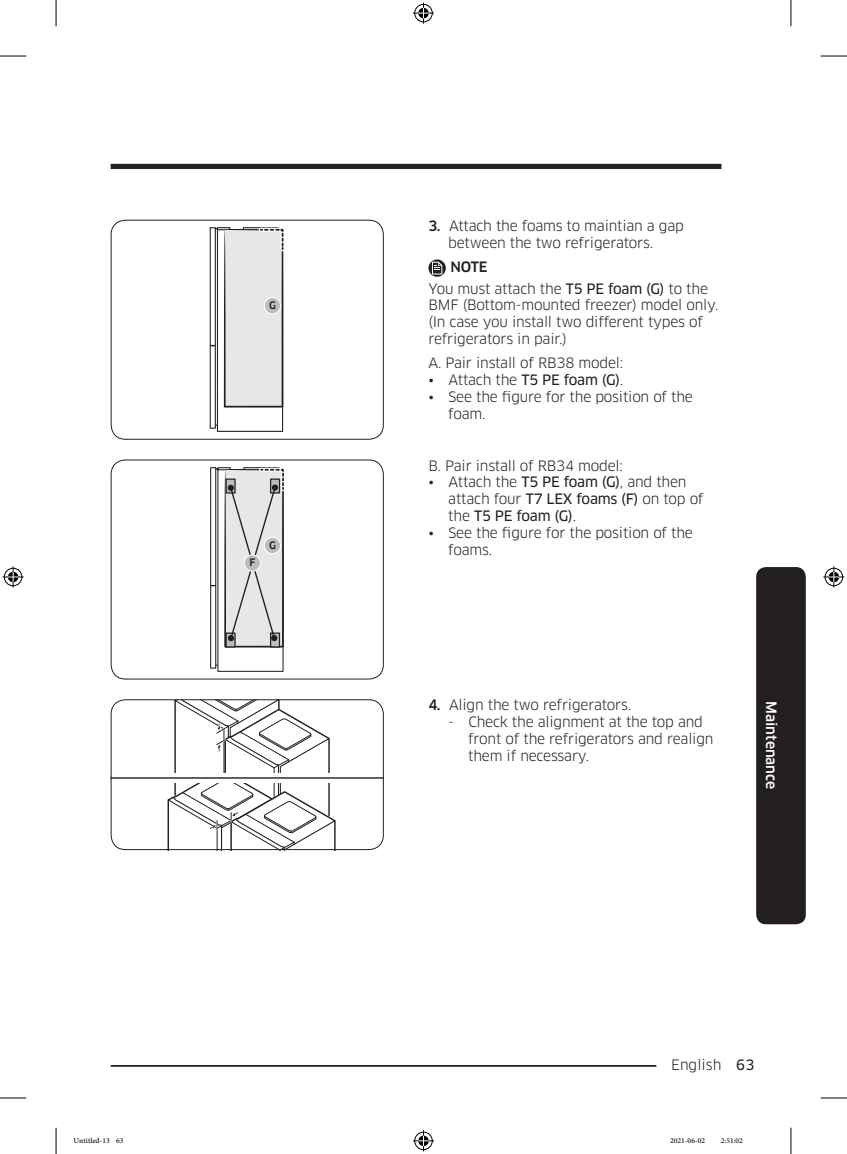
<style>
.page{position:relative;width:847px;height:1154px;background:#fff}
.page>*{position:absolute;margin:0;border:0;box-sizing:border-box;transform-origin:0 0}
.t1{font:14px/16.8px "Samsung Clan Pro";letter-spacing:-.015em;color:#231f20}
.t2{font:14px "Samsung Clan Pro News";letter-spacing:-.015em;color:#231f20}
.t3{font:500 14px "Samsung Clan Pro";color:#fff}
.t4{font:10.5px "Adobe Arabic";color:#000}
.t5{font:500 9.97px "Samsung Clan Pro";color:#231f20}
.s1{font-weight:500}
.s2{font-family:"Samsung Clan Pro News"}
.s3{font-family:"Samsung Clan Pro"}
</style>
<div class="page">
<div style="left:111px;top:164px;width:610px;height:5px;background:#231f20"></div>
<hr style="left:111px;top:1065px;width:610px;height:2px;background:#231f20">
<div style="left:656px;top:1055px;width:80px;height:17px;background:#fff"></div>
<div style="left:755px;top:567px;width:50px;height:357px;background:#231f20;border-radius:10px"></div>
<svg style="left:209px;top:227px;width:75px;height:205px"></svg>
<div style="left:264px;top:297px;width:17px;height:17px;background:#bcbdc0;border:1px solid #fff;border-radius:50%"></div>
<div style="left:111px;top:220px;width:272px;height:220px;border:1px solid #231f20;border-radius:14px"></div>
<svg style="left:428px;top:259px;width:17px;height:18px"></svg>
<svg style="left:432px;top:262px;width:10px;height:12px"></svg>
<svg style="left:210px;top:467px;width:74px;height:205px"></svg>
<div style="left:264px;top:537px;width:17px;height:17px;background:#bcbdc0;border:1px solid #fff;border-radius:50%"></div>
<div style="left:244px;top:554px;width:17px;height:17px;background:#bcbdc0;border:1px solid #fff;border-radius:50%"></div>
<div style="left:111px;top:459px;width:272px;height:220px;border:1px solid #231f20;border-radius:14px"></div>
<svg style="left:111px;top:699px;width:272px;height:151px"></svg>
<div style="left:111px;top:699px;width:272px;height:151px;border:1px solid #231f20;border-radius:14px"></div>
<svg style="left:0;top:56px;width:26px;height:1px"></svg>
<svg style="left:820px;top:56px;width:26px;height:1px"></svg>
<svg style="left:0;top:1097px;width:26px;height:1px"></svg>
<svg style="left:820px;top:1097px;width:26px;height:1px"></svg>
<svg style="left:56px;top:0;width:1px;height:26px"></svg>
<svg style="left:56px;top:1128px;width:1px;height:26px"></svg>
<svg style="left:790px;top:0;width:1px;height:26px"></svg>
<svg style="left:790px;top:1128px;width:1px;height:26px"></svg>
<svg style="left:413px;top:3px;width:21px;height:21px"></svg>
<svg style="left:413px;top:1130px;width:21px;height:21px"></svg>
<svg style="left:3px;top:566px;width:21px;height:21px"></svg>
<svg style="left:823px;top:566px;width:21px;height:21px"></svg>
<p class="t5" style="left:269px;top:299px;width:8px">G</p>
<p class="t5" style="left:249px;top:557px;width:7px">F</p>
<p class="t5" style="left:269px;top:539px;width:8px">G</p>
<p class="t1" style="left:448px;top:217px;width:237px;text-indent:-20px"><span class="s1">3.</span> Attach the foams to maintian a gap between the two refrigerators.</p>
<p class="t1" style="left:428px;top:256px;width:281px;line-height:21.7px;text-indent:22px"><span class="s1">NOTE<br></span>You must attach the <span class="s2">T5 PE foam (G)</span> to the</p>
<p class="t1" style="left:428px;top:297px;width:291px">BMF (Bottom-mounted freezer) model only. (In case you install two different types of refrigerators in pair.)</p>
<p class="t1" style="left:428px;top:355px;width:196px">A. Pair install of RB38 model:</p>
<p class="t1" style="left:428px;top:371px;width:196px">• Attach the <span class="s2">T5 PE foam (G)</span>.</p>
<p class="t1" style="left:448px;top:388px;width:246px;text-indent:-20px">• See the figure for the position of the foam.</p>
<p class="t1" style="left:428px;top:457px;width:196px">B. Pair install of RB34 model:</p>
<p class="t1" style="left:448px;top:474px;width:257px;text-indent:-20px">• Attach the <span class="s2">T5 PE foam (G)</span>, and then attach four <span class="s2">T7 LEX foams (F)</span> on top of</p>
<p class="t2" style="left:448px;top:507px;width:129px"><span class="s3">the</span> T5 PE foam (G)<span class="s3">.</span></p>
<p class="t1" style="left:448px;top:524px;width:246px;text-indent:-20px">• See the figure for the position of the foams.</p>
<p class="t1" style="left:428px;top:697px;width:204px"><span class="s1">4.</span> Align the two refrigerators.</p>
<p class="t1" style="left:468px;top:713px;width:247px;text-indent:-20px">- Check the alignment at the top and front of the refrigerators and realign them if necessary.</p>
<p class="t3" style="left:779px;top:701px;width:90px;rotate:90deg">Maintenance</p>
<p class="t1" style="left:671px;top:1056px;width:85px">English <span class="s2">63</span></p>
<p class="t4" style="left:74px;top:1133px;width:51px">Untitled-13 63</p>
<p class="t4" style="left:669px;top:1133px;width:37px">2021-06-02</p>
<p class="t4" style="left:720px;top:1133px;width:24px">2:51:02</p>
</div>
